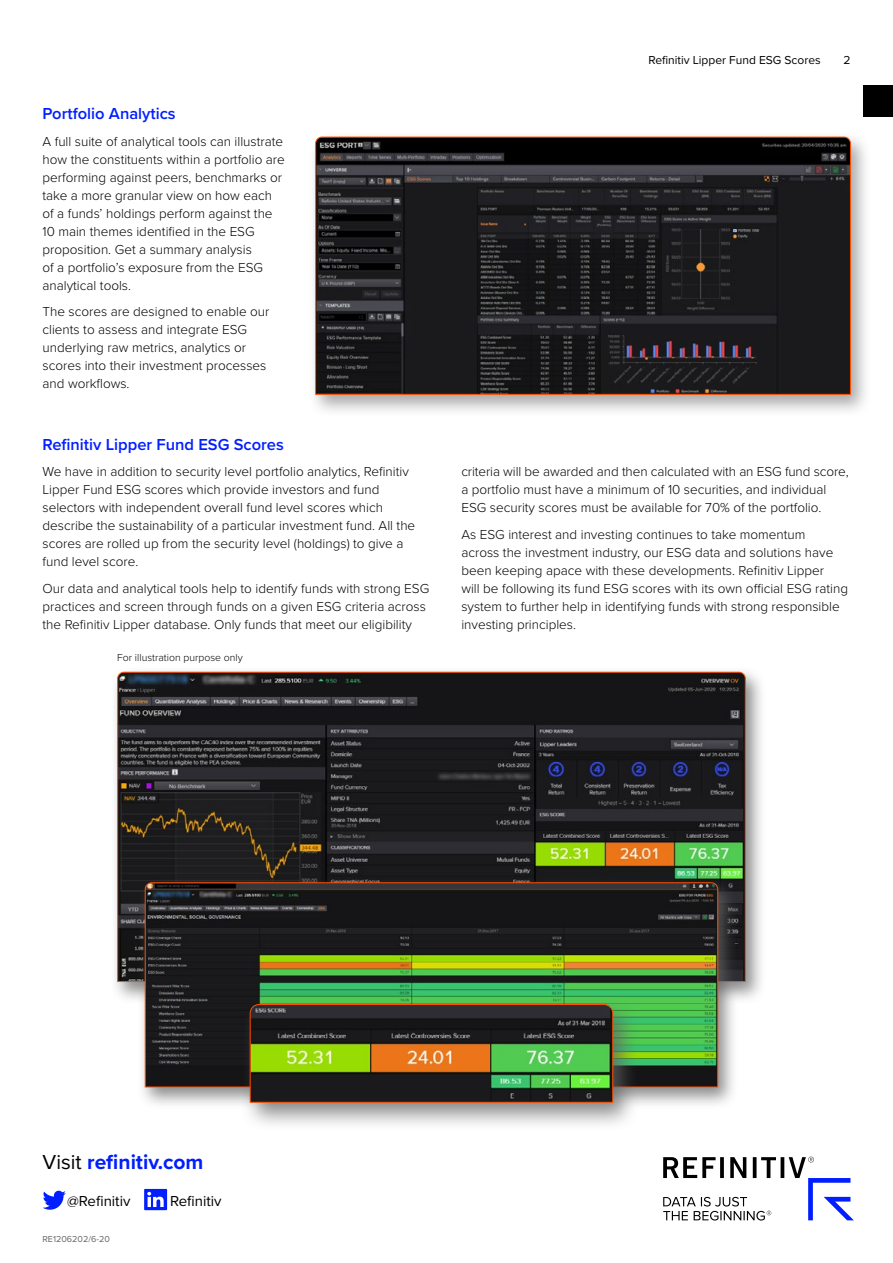
<style>
.page{position:relative;width:893px;height:1263px;background:#fff}
.page>*{position:absolute;margin:0;border:0;box-sizing:border-box;transform-origin:0 0}
.t1{font:700 21px "Proxima Nova";color:#001eff}
.t2{font:600 16.5px "Proxima Nova";color:#001eff}
.t3{font:15px "Proxima Nova";color:#000}
.t4{font:300 13.5px/18px "Proxima Nova";color:#000}
.t5{font:12px "Proxima Nova";color:#000}
.t6{font:300 10.5px "Proxima Nova";color:#000}
.t7{font:9px "Proxima Nova";color:#666}
.s1{font-weight:400;color:#000}
</style>
<div class="page">
<svg style="left:663px;top:1157px;width:191px;height:63px"></svg>
<svg style="left:43px;top:1191px;width:23px;height:19px"></svg>
<svg style="left:144px;top:1189px;width:23px;height:21px"></svg>
<div style="left:863px;top:85px;width:30px;height:32px;background:#000"></div>
<div style="left:308px;top:131px;width:563px;height:286px;background:#8c8c8c;opacity:.75"></div>
<svg style="left:315px;top:136px;width:536px;height:259px;background:#232022"></svg>
<div style="left:110px;top:666px;width:656px;height:339px;background:#666;opacity:.75"></div>
<svg style="left:117px;top:671px;width:629px;height:311px;background:#2b2a26"></svg>
<div style="left:137px;top:877px;width:602px;height:233px;background:#666;opacity:.75"></div>
<svg style="left:144px;top:882px;width:574px;height:206px;background:#334627"></svg>
<div style="left:241px;top:997px;width:398px;height:134px;background:#666;opacity:.75"></div>
<svg style="left:249px;top:1004px;width:364px;height:99px;background:#4b5227"></svg>
<p class="t2" style="left:43px;top:102px;width:135px">Portfolio Analytics</p>
<p class="t4" style="left:43px;top:132px;width:244px">A full suite of analytical tools can illustrate how the constituents within a portfolio are performing against peers, benchmarks or take a more granular view on how each of a funds’ holdings perform against the 10 main themes identified in the ESG proposition. Get a summary analysis<br>of a portfolio’s exposure from the ESG analytical tools.</p>
<p class="t4" style="left:43px;top:302px;width:228px">The scores are designed to enable our clients to assess and integrate ESG underlying raw metrics, analytics or scores into their investment processes and workflows.</p>
<p class="t2" style="left:43px;top:432px;width:243px">Refinitiv Lipper Fund ESG Scores</p>
<p class="t4" style="left:43px;top:462px;width:374px">We have in addition to security level portfolio analytics, Refinitiv Lipper Fund ESG scores which provide investors and fund selectors with independent overall fund level scores which describe the sustainability of a particular investment fund. All the scores are rolled up from the security level (holdings) to give a fund level score.</p>
<p class="t4" style="left:43px;top:579px;width:388px">Our data and analytical tools help to identify funds with strong ESG practices and screen through funds on a given ESG criteria across the Refinitiv Lipper database. Only funds that meet our eligibility</p>
<p class="t6" style="left:117px;top:650px;width:127px">For illustration purpose only</p>
<p class="t5" style="left:648px;top:51px;width:174px">Refinitiv Lipper Fund ESG Scores</p>
<p class="t5" style="left:843px;top:51px;width:9px">2</p>
<p class="t4" style="left:461px;top:462px;width:389px">criteria will be awarded and then calculated with an ESG fund score, a portfolio must have a minimum of 10 securities, and individual<br>ESG security scores must be available for 70% of the portfolio.</p>
<p class="t4" style="left:461px;top:525px;width:388px">As ESG interest and investing continues to take momentum<br>across the investment industry, our ESG data and solutions have been keeping apace with these developments. Refinitiv Lipper<br>will be following its fund ESG scores with its own official ESG rating system to further help in identifying funds with strong responsible investing principles.</p>
<h1 class="t1" style="left:43px;top:1146px;width:163px"><span class="s1">Visit</span> refinitiv.com</h1>
<p class="t3" style="left:67px;top:1190px;width:65px">@Refinitiv</p>
<p class="t3" style="left:170px;top:1190px;width:53px">Refinitiv</p>
<p class="t7" style="left:43px;top:1232px;width:69px">RE1206202/6-20</p>
</div>
